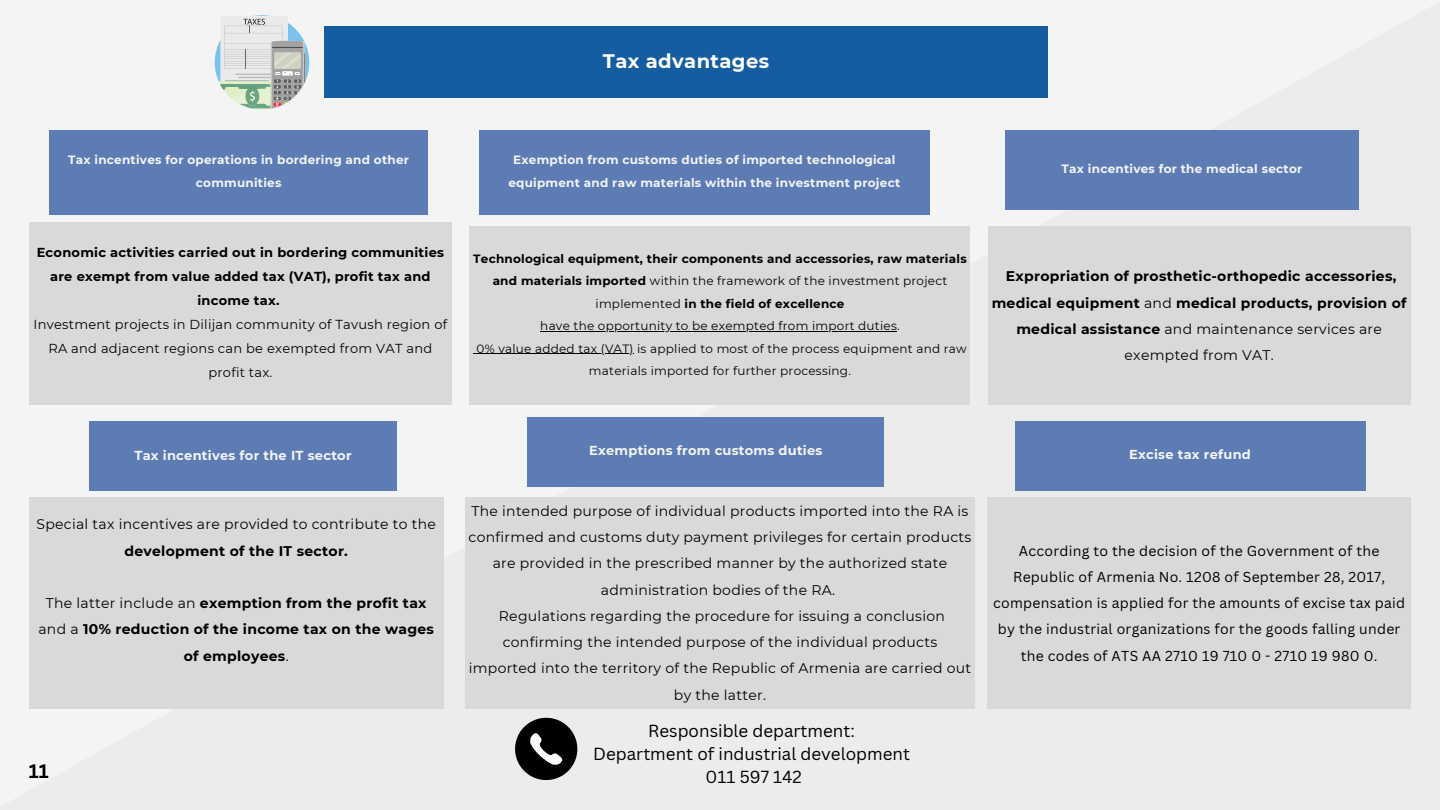
<style>
.page{position:relative;width:1440px;height:810px;background:#ececec}
.page>*{position:absolute;margin:0;border:0;box-sizing:border-box;transform-origin:0 0}
.t1{font:700 19.6px "Montserrat";letter-spacing:.02em;color:#fff}
.t2{font:700 19px "Canva Sans";color:#000}
.t3{font:17px/23.2px "Canva Sans";color:#000;text-align:center}
.t4{font:14px/26.2px "Montserrat";letter-spacing:.02em;color:#000;text-align:center}
.t5{font:700 14px/26.2px "Montserrat";letter-spacing:.02em;color:#000;text-align:center}
.t6{font:14px/26.2px "Canva Sans";letter-spacing:.02em;color:#000;text-align:center}
.t7{font:13px/24px "Montserrat";letter-spacing:.02em;color:#000;text-align:center}
.t8{font:700 13px "Montserrat";letter-spacing:.02em;color:#f4f4f4}
.t9{font:700 12px/22.5px "Montserrat";letter-spacing:.02em;color:#f4f4f4;text-align:center}
.t10{font:700 12px/22.5px "Montserrat";letter-spacing:.02em;color:#000;text-align:center}
.t11{font:12px/22.5px "Montserrat";letter-spacing:.02em;color:#000;text-align:center}
.s1{font-weight:700}
.s2{font-weight:400}
</style>
<div class="page">
<div style="left:470px;top:227px;width:500px;height:178px;background:#d9d9d9"></div>
<hr style="left:540px;top:331px;width:357px;height:1px;background:#000">
<hr style="left:477px;top:353px;width:157px;height:1px;background:#000">
<svg style="left:515px;top:718px;width:62px;height:62px;background:#484848"></svg>
<div style="left:324px;top:26px;width:724px;height:72px;background:#145da0"></div>
<svg style="left:215px;top:15px;width:94px;height:95px"></svg>
<div style="left:49px;top:130px;width:379px;height:85px;background:#5d7cb4"></div>
<div style="left:29px;top:223px;width:423px;height:182px;background:#d9d9d9"></div>
<div style="left:479px;top:130px;width:451px;height:85px;background:#5d7cb4"></div>
<div style="left:1005px;top:130px;width:354px;height:80px;background:#5d7cb4"></div>
<div style="left:988px;top:227px;width:422px;height:178px;background:#d9d9d9"></div>
<div style="left:89px;top:422px;width:308px;height:69px;background:#5d7cb4"></div>
<div style="left:29px;top:497px;width:415px;height:212px;background:#d9d9d9"></div>
<div style="left:528px;top:417px;width:356px;height:70px;background:#5d7cb4"></div>
<div style="left:465px;top:497px;width:510px;height:212px;background:#d9d9d9"></div>
<div style="left:1015px;top:421px;width:350px;height:69px;background:#5d7cb4"></div>
<div style="left:988px;top:497px;width:423px;height:212px;background:#d9d9d9"></div>
<p class="t1" style="left:603px;top:49px;width:168px">Tax advantages</p>
<p class="t9" style="left:68px;top:149px;width:342px">Tax incentives for operations in bordering and other communities</p>
<h5 class="t7" style="left:34px;top:241px;width:415px"><span class="s1">Economic activities carried out in bordering communities are exempt from value added tax (VAT), profit tax and income tax.<br></span>Investment projects in Dilijan community of Tavush region of RA and adjacent regions can be exempted from VAT and profit tax.</h5>
<h4 class="t9" style="left:508px;top:149px;width:393px">Exemption from customs duties of imported technological equipment and raw materials within the investment project</h4>
<h3 class="t9" style="left:1062px;top:158px;width:242px">Tax incentives for the medical sector</h3>
<p class="t10" style="left:473px;top:247px;width:495px">Technological equipment, their components and accessories, raw materials and materials imported <span class="s2">within the framework of the investment project implemented</span> in the field of excellence</p>
<h1 class="t11" style="left:540px;top:315px;width:361px">have the opportunity to be exempted from import duties.</h1>
<h4 class="t11" style="left:477px;top:337px;width:492px">0% value added tax (VAT) is applied to most of the process equipment and raw materials imported for further processing.</h4>
<h4 class="t5" style="left:992px;top:263px;width:417px">Expropriation of prosthetic-orthopedic accessories, medical equipment <span class="s2">and</span> medical products, provision of medical assistance <span class="s2">and maintenance services are exempted from VAT.</span></h4>
<h4 class="t8" style="left:134px;top:447px;width:219px">Tax incentives for the IT sector</h4>
<p class="t4" style="left:37px;top:511px;width:401px">Special tax incentives are provided to contribute to the <span class="s1">development of the IT sector.</span></p>
<h3 class="t5" style="left:38px;top:590px;width:397px"><span class="s2">The latter include an</span> exemption from the profit tax <span class="s2">and a</span> 10% reduction of the income tax on the wages of employees<span class="s2">.</span></h3>
<p class="t2" style="left:29px;top:757px;width:22px">11</p>
<h4 class="t8" style="left:589px;top:443px;width:235px">Exemptions from customs duties</h4>
<p class="t4" style="left:469px;top:498px;width:504px">The intended purpose of individual products imported into the RA is confirmed and customs duty payment privileges for certain products are provided in the prescribed manner by the authorized state administration bodies of the RA.<br>Regulations regarding the procedure for issuing a conclusion confirming the intended purpose of the individual products imported into the territory of the Republic of Armenia are carried out by the latter.</p>
<h5 class="t3" style="left:593px;top:719px;width:318px">Responsible department:<br>Department of industrial development<br>011 597 142</h5>
<h2 class="t8" style="left:1129px;top:446px;width:123px">Excise tax refund</h2>
<h3 class="t6" style="left:993px;top:537px;width:413px">According to the decision of the Government of the Republic of Armenia No. 1208 of September 28, 2017, compensation is applied for the amounts of excise tax paid by the industrial organizations for the goods falling under the codes of ATS AA 2710 19 710 0 - 2710 19 980 0.</h3>
</div>
